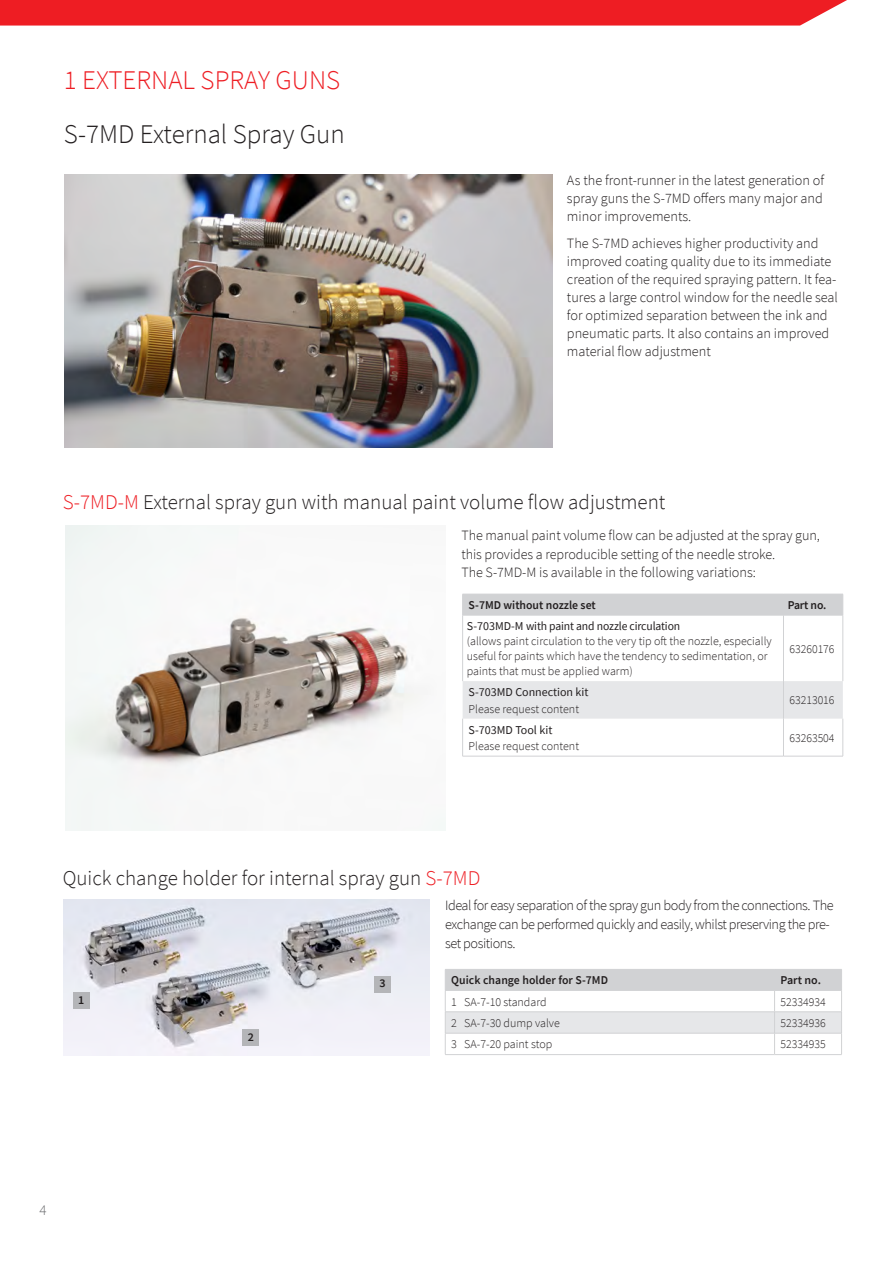
<style>
.page{position:relative;width:893px;height:1263px;background:#fff}
.page>*{position:absolute;margin:0;border:0;box-sizing:border-box;transform-origin:0 0}
.t1{font:300 27px "Source Sans Pro";color:#231f20}
.t2{font:300 27px "Source Sans Pro";color:#ee1d23}
.t3{font:300 21px "Source Sans Pro";color:#231f20}
.t4{font:300 15px "Source Sans Pro";color:#6c6d70}
.t5{font:300 14.25px/18px "Source Sans Pro";letter-spacing:-.005em;color:#231f20}
.t6{font:300 14.25px/18.8px "Source Sans Pro";letter-spacing:-.03em;color:#231f20}
.t7{font:300 12px/15px "Source Sans Pro";color:#231f20}
.t8{font:12px "Source Sans Pro";letter-spacing:-.005em;color:#231f20}
.t9{font:600 12px "Source Sans Pro";color:#231f20}
.s1{color:#ee1d23}
</style>
<div class="page">
<div style="left:0;top:0;width:847px;height:26px;background:#ee1d23"></div>
<img style="left:65px;top:526px;width:381px;height:305px">
<div style="left:463px;top:681px;width:380px;height:38px;background:#e6e7e9"></div>
<hr style="left:783px;top:615px;width:1px;height:66px;background:#d1d2d4">
<hr style="left:783px;top:681px;width:1px;height:38px;background:#d1d2d4">
<hr style="left:783px;top:719px;width:1px;height:37px;background:#d1d2d4">
<hr style="left:462px;top:615px;width:1px;height:66px;background:#d1d2d4">
<hr style="left:843px;top:615px;width:1px;height:66px;background:#d1d2d4">
<hr style="left:462px;top:719px;width:1px;height:37px;background:#d1d2d4">
<hr style="left:843px;top:719px;width:1px;height:37px;background:#d1d2d4">
<hr style="left:462px;top:756px;width:321px;height:1px;background:#d1d2d4">
<hr style="left:783px;top:756px;width:60px;height:1px;background:#d1d2d4">
<div style="left:462px;top:594px;width:382px;height:21px;background:#d1d2d4"></div>
<hr style="left:462px;top:615px;width:321px;height:1px;background:#d1d2d4">
<hr style="left:783px;top:615px;width:60px;height:1px;background:#d1d2d4">
<hr style="left:445px;top:1054px;width:329px;height:1px;background:#d1d2d4">
<hr style="left:774px;top:1054px;width:68px;height:1px;background:#d1d2d4">
<svg style="left:445px;top:969px;width:397px;height:85px"></svg>
<hr style="left:445px;top:990px;width:329px;height:1px;background:#d1d2d4">
<hr style="left:774px;top:990px;width:68px;height:1px;background:#d1d2d4">
<img style="left:64px;top:900px;width:365px;height:156px">
<div style="left:73px;top:992px;width:16px;height:17px;background:#b4b5b8"></div>
<div style="left:243px;top:1029px;width:16px;height:17px;background:#b4b5b8"></div>
<div style="left:374px;top:976px;width:17px;height:16px;background:#b4b5b8"></div>
<img style="left:65px;top:174px;width:488px;height:274px">
<h1 class="t2" style="left:64px;top:63px;width:278px">1 EXTERNAL SPRAY GUNS</h1>
<h1 class="t1" style="left:64px;top:117px;width:283px">S-7MD External Spray Gun</h1>
<p class="t5" style="left:567px;top:171px;width:259px;text-align:justify">As the front-runner in the latest generation of spray guns the S-7MD offers many major and minor improvements.</p>
<p class="t5" style="left:567px;top:234px;width:272px">The S-7MD achieves higher productivity and improved coating quality due to its immediate creation of the required spraying pattern. It fea&shy;tures a large control window for the needle seal for optimized separation between the ink and pneumatic parts. It also contains an improved material flow adjustment</p>
<h2 class="t3" style="left:63px;top:489px;width:604px"><span class="s1">S-7MD-M</span> External spray gun with manual paint volume flow adjustment</h2>
<p class="t5" style="left:461px;top:526px;width:360px;line-height:18.8px">The manual paint volume flow can be adjusted at the spray gun, this provides a reproducible setting of the needle stroke.<br>The S-7MD-M is available in the following variations:</p>
<p class="t9" style="left:469px;top:597px;width:129px">S-7MD without nozzle set</p>
<p class="t9" style="left:788px;top:597px;width:40px">Part no.</p>
<p class="t8" style="left:467px;top:618px;width:215px">S-703MD-M with paint and nozzle circulation</p>
<p class="t7" style="left:467px;top:634px;width:306px">(allows paint circulation to the very tip oft the nozzle, especially useful for paints which have the tendency to sedimentation, or paints that must be applied warm)</p>
<p class="t7" style="left:789px;top:641px;width:47px">63260176</p>
<p class="t8" style="left:469px;top:684px;width:121px">S-703MD Connection kit</p>
<p class="t7" style="left:469px;top:701px;width:112px">Please request content</p>
<p class="t7" style="left:789px;top:693px;width:47px">63213016</p>
<p class="t8" style="left:469px;top:722px;width:85px">S-703MD Tool kit</p>
<p class="t7" style="left:469px;top:739px;width:112px">Please request content</p>
<h2 class="t3" style="left:63px;top:865px;width:419px">Quick change holder for internal spray gun <span class="s1">S-7MD</span></h2>
<p class="t7" style="left:789px;top:730px;width:47px">63263504</p>
<p class="t9" style="left:78px;top:992px;width:8px">1</p>
<p class="t9" style="left:248px;top:1029px;width:8px">2</p>
<p class="t9" style="left:379px;top:975px;width:8px">3</p>
<p class="t6" style="left:445px;top:896px;width:390px">Ideal for easy separation of the spray gun body from the connections. The exchange can be performed quickly and easily, whilst preserving the pre&shy;set positions.</p>
<p class="t9" style="left:451px;top:972px;width:158px">Quick change holder for S-7MD</p>
<p class="t9" style="left:780px;top:972px;width:42px">Part no.</p>
<p class="t7" style="left:451px;top:994px;width:97px">1 SA-7-10 standard</p>
<p class="t7" style="left:780px;top:994px;width:47px">52334934</p>
<p class="t7" style="left:451px;top:1015px;width:110px">2 SA-7-30 dump valve</p>
<p class="t7" style="left:780px;top:1015px;width:47px">52334936</p>
<p class="t7" style="left:451px;top:1037px;width:103px">3 SA-7-20 paint stop</p>
<p class="t7" style="left:780px;top:1037px;width:47px">52334935</p>
<p class="t4" style="left:40px;top:1200px;width:9px">4</p>
</div>
